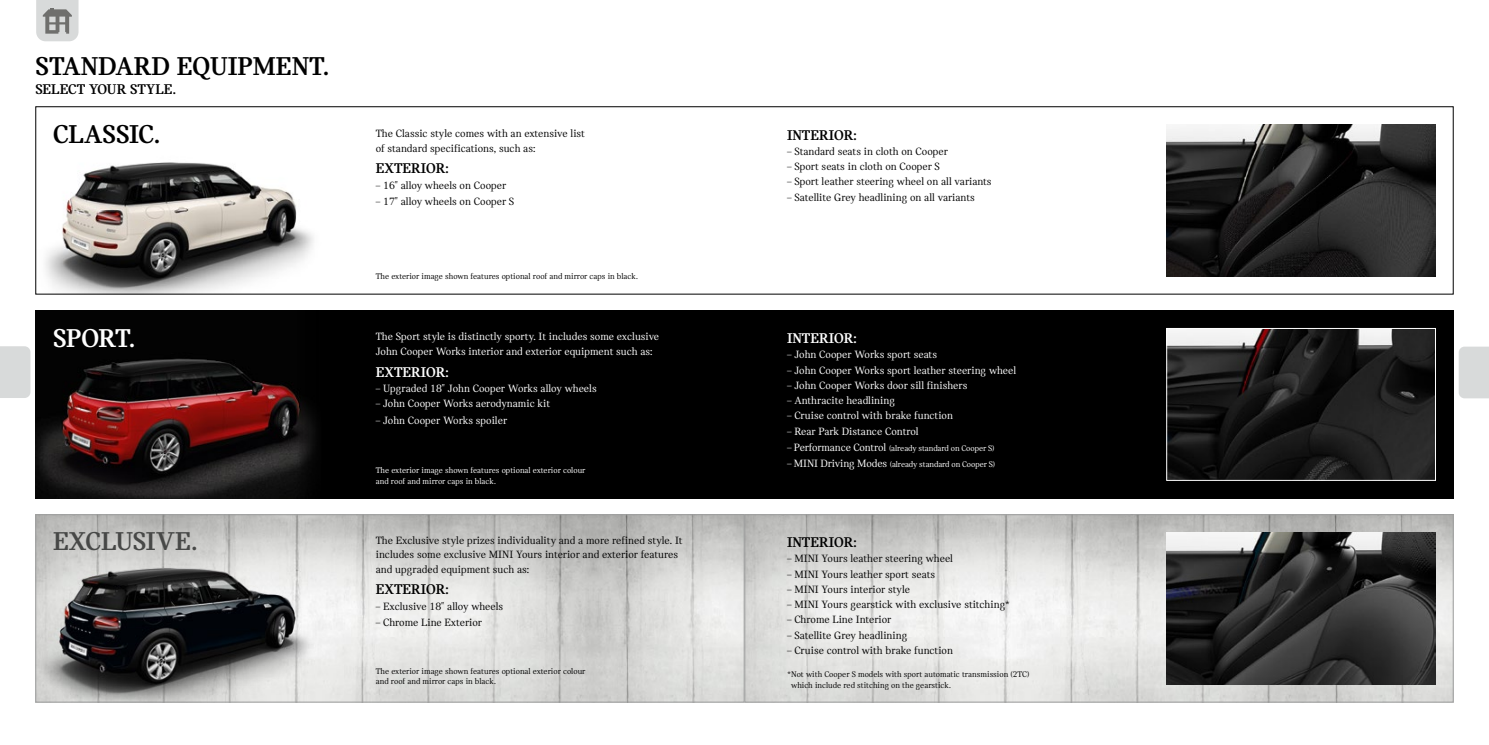
<style>
.page{position:relative;width:1489px;height:745px;background:#fff}
.page>*{position:absolute;margin:0;border:0;box-sizing:border-box;transform-origin:0 0}
.t1{font:700 27.5px "MINI Serif";color:#000}
.t2{font:700 27.5px "MINI Serif";letter-spacing:-.015em;color:#474847}
.t3{font:700 27.5px "MINI Serif";letter-spacing:-.02em;color:#fff}
.t4{font:700 15px "MINI Serif";color:#000}
.t5{font:700 15px "MINI Serif";color:#fff}
.t6{font:11.25px/15px "MINI Serif";color:#000}
.t7{font:11.25px/15px "MINI Serif";color:#fff}
.t8{font:8.75px/10.5px "MINI Serif";color:#000}
.t9{font:8.75px/11.2px "MINI Serif";letter-spacing:-.005em;color:#fff}
.s1{font-size:11.25px}
</style>
<div class="page">
<img style="left:45px;top:162px;width:269px;height:130px">
<img style="left:365px;top:516px;width:377px;height:184px">
<svg style="left:746px;top:516px;width:705px;height:184px;background:#dbdbd9"></svg>
<div style="left:744px;top:514px;width:709px;height:188px;border:1px solid #9d9e9e"></div>
<div style="left:35px;top:310px;width:1418px;height:188px;background:#000"></div>
<img style="left:1168px;top:330px;width:265px;height:148px">
<div style="left:1166px;top:328px;width:269px;height:152px;border:1px solid #fff"></div>
<img style="left:1166px;top:531px;width:269px;height:153px">
<img style="left:1166px;top:124px;width:269px;height:152px">
<img style="left:35px;top:358px;width:280px;height:140px">
<img style="left:35px;top:514px;width:330px;height:187px">
<img style="left:59px;top:567px;width:235px;height:118px">
<svg style="left:1458px;top:346px;width:30px;height:53px;background:#dadcdc"></svg>
<div style="left:0;top:346px;width:31px;height:52px;background:#d8dada"></div>
<svg style="left:36px;top:0;width:43px;height:42px;background:#c0c2c1"></svg>
<h1 class="t1" style="left:35px;top:50px;width:295px">STANDARD EQUIPMENT.</h1>
<h2 class="t4" style="left:35px;top:81px;width:142px">SELECT YOUR STYLE.</h2>
<h1 class="t1" style="left:53px;top:118px;width:108px">CLASSIC.</h1>
<h2 class="t4" style="left:787px;top:126px;width:71px">INTERIOR:</h2>
<p class="t6" style="left:787px;top:144px;width:162px">– Standard seats in cloth on Cooper</p>
<p class="t6" style="left:787px;top:159px;width:154px">– Sport seats in cloth on Cooper S</p>
<p class="t6" style="left:787px;top:174px;width:206px">– Sport leather steering wheel on all variants</p>
<p class="t6" style="left:787px;top:189px;width:189px">– Satellite Grey headlining on all variants</p>
<p class="t6" style="left:376px;top:126px;width:211px">The Classic style comes with an extensive list of standard specifications, such as:</p>
<h2 class="t4" style="left:376px;top:160px;width:75px">EXTERIOR:</h2>
<p class="t6" style="left:376px;top:177px;width:132px">– 16" alloy wheels on Cooper</p>
<p class="t6" style="left:376px;top:194px;width:140px">– 17" alloy wheels on Cooper S</p>
<h1 class="t3" style="left:53px;top:322px;width:83px">SPORT.</h1>
<h1 class="t2" style="left:53px;top:525px;width:146px">EXCLUSIVE.</h1>
<p class="t8" style="left:376px;top:271px;width:264px">The exterior image shown features optional roof and mirror caps in black.</p>
<p class="t7" style="left:376px;top:329px;width:285px">The Sport style is distinctly sporty. It includes some exclusive<br>John Cooper Works interior and exterior equipment such as:</p>
<h2 class="t5" style="left:376px;top:363px;width:75px">EXTERIOR:</h2>
<p class="t7" style="left:376px;top:380px;width:222px">– Upgraded 18" John Cooper Works alloy wheels</p>
<p class="t7" style="left:376px;top:396px;width:176px">– John Cooper Works aerodynamic kit</p>
<p class="t7" style="left:376px;top:412px;width:133px">– John Cooper Works spoiler</p>
<p class="t9" style="left:376px;top:464px;width:211px">The exterior image shown features optional exterior colour and roof and mirror caps in black.</p>
<p class="t6" style="left:376px;top:533px;width:308px;line-height:13.5px">The Exclusive style prizes individuality and a more refined style. It includes some exclusive MINI Yours interior and exterior features</p>
<p class="t6" style="left:376px;top:561px;width:155px">and upgraded equipment such as:</p>
<h2 class="t4" style="left:376px;top:580px;width:75px">EXTERIOR:</h2>
<p class="t6" style="left:376px;top:598px;width:129px">– Exclusive 18" alloy wheels</p>
<p class="t6" style="left:376px;top:614px;width:108px">– Chrome Line Exterior</p>
<h2 class="t5" style="left:787px;top:329px;width:71px">INTERIOR:</h2>
<p class="t7" style="left:787px;top:347px;width:151px">– John Cooper Works sport seats</p>
<p class="t7" style="left:787px;top:362px;width:231px">– John Cooper Works sport leather steering wheel</p>
<p class="t7" style="left:787px;top:377px;width:182px">– John Cooper Works door sill finishers</p>
<p class="t7" style="left:787px;top:392px;width:109px">– Anthracite headlining</p>
<p class="t7" style="left:787px;top:408px;width:167px">– Cruise control with brake function</p>
<p class="t7" style="left:787px;top:423px;width:133px">– Rear Park Distance Control</p>
<p class="t9" style="left:787px;top:443px;width:209px"><span class="s1">– Performance Control</span> (already standard on Cooper S)</p>
<p class="t9" style="left:787px;top:458px;width:210px"><span class="s1">– MINI Driving Modes</span> (already standard on Cooper S)</p>
<h2 class="t4" style="left:787px;top:533px;width:71px">INTERIOR:</h2>
<p class="t6" style="left:787px;top:550px;width:167px">– MINI Yours leather steering wheel</p>
<p class="t6" style="left:787px;top:566px;width:150px">– MINI Yours leather sport seats</p>
<p class="t6" style="left:787px;top:581px;width:125px">– MINI Yours interior style</p>
<p class="t6" style="left:787px;top:596px;width:224px">– MINI Yours gearstick with exclusive stitching*</p>
<p class="t6" style="left:787px;top:612px;width:106px">– Chrome Line Interior</p>
<p class="t6" style="left:787px;top:627px;width:122px">– Satellite Grey headlining</p>
<p class="t6" style="left:787px;top:642px;width:167px">– Cruise control with brake function</p>
<p class="t8" style="left:376px;top:665px;width:211px">The exterior image shown features optional exterior colour and roof and mirror caps in black.</p>
<p class="t8" style="left:791px;top:668px;width:240px;text-indent:-4px">*Not with Cooper S models with sport automatic transmission (2TC) which include red stitching on the gearstick.</p>
</div>
